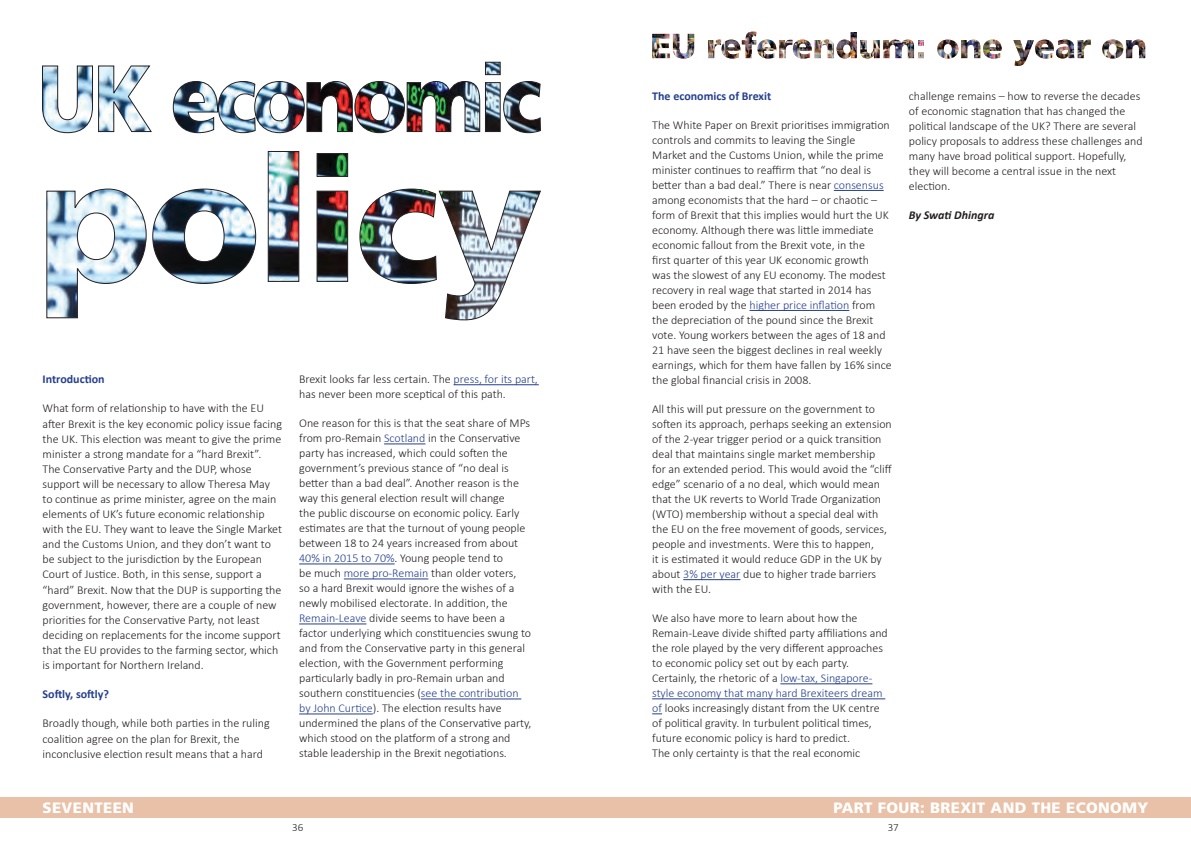
<style>
.page{position:relative;width:1191px;height:842px;background:#fff}
.page>*{position:absolute;margin:0;border:0;box-sizing:border-box;transform-origin:0 0}
.t1{font:900 15px "Frutiger";letter-spacing:.025em;color:#fff}
.t2{font:300 12px/15px "Calibri";color:#231f20}
.t3{font:700 12px "Calibri";color:#253f8e}
.t4{font:italic 700 12px "Calibri";color:#231f20}
.t5{font:300 11px "Calibri";color:#231f20}
.s1{color:#253f8e}
</style>
<div class="page">
<div style="left:0;top:797px;width:1191px;height:20px;background:#e9c1a8"></div>
<img style="left:652px;top:32px;width:272px;height:27px">
<img style="left:937px;top:40px;width:208px;height:26px">
<img style="left:46px;top:151px;width:495px;height:170px">
<img style="left:42px;top:62px;width:499px;height:71px">
<hr style="left:453px;top:384px;width:86px;height:1px;background:#253f8e">
<hr style="left:384px;top:444px;width:41px;height:1px;background:#253f8e">
<hr style="left:299px;top:564px;width:95px;height:1px;background:#253f8e">
<hr style="left:344px;top:579px;width:84px;height:1px;background:#253f8e">
<hr style="left:299px;top:624px;width:67px;height:1px;background:#253f8e">
<hr style="left:421px;top:699px;width:100px;height:1px;background:#253f8e">
<hr style="left:299px;top:714px;width:74px;height:1px;background:#253f8e">
<hr style="left:834px;top:190px;width:49px;height:1px;background:#253f8e">
<hr style="left:749px;top:310px;width:100px;height:1px;background:#253f8e">
<hr style="left:683px;top:579px;width:57px;height:1px;background:#253f8e">
<hr style="left:780px;top:683px;width:92px;height:1px;background:#253f8e">
<hr style="left:652px;top:698px;width:233px;height:1px;background:#253f8e">
<p class="t3" style="left:43px;top:372px;width:64px">Introduction</p>
<p class="t2" style="left:43px;top:400px;width:241px">What form of relationship to have with the EU after Brexit is the key economic policy issue facing the UK. This election was meant to give the prime minister a strong mandate for a “hard Brexit”.<br>The Conservative Party and the DUP, whose support will be necessary to allow Theresa May to continue as prime minister, agree on the main elements of UK’s future economic relationship with the EU. They want to leave the Single Market and the Customs Union, and they don’t want to be subject to the jurisdiction by the European Court of Justice. Both, in this sense, support a “hard” Brexit. Now that the DUP is supporting the government, however, there are a couple of new priorities for the Conservative Party, not least deciding on replacements for the income support that the EU provides to the farming sector, which is important for Northern Ireland.</p>
<p class="t3" style="left:43px;top:686px;width:68px">Softly, softly?</p>
<p class="t2" style="left:43px;top:715px;width:229px">Broadly though, while both parties in the ruling coalition agree on the plan for Brexit, the inconclusive election result means that a hard</p>
<p class="t2" style="left:299px;top:371px;width:240px">Brexit looks far less certain. The <span class="s1">press, for its part, </span>has never been more sceptical of this path.</p>
<p class="t2" style="left:299px;top:415px;width:234px">One reason for this is that the seat share of MPs from pro-Remain <span class="s1">Scotland</span> in the Conservative party has increased, which could soften the government’s previous stance of “no deal is better than a bad deal”. Another reason is the way this general election result will change<br>the public discourse on economic policy. Early estimates are that the turnout of young people between 18 to 24 years increased from about <span class="s1">40% in 2015 to 70%</span>. Young people tend to<br>be much <span class="s1">more pro-Remain</span> than older voters,<br>so a hard Brexit would ignore the wishes of a newly mobilised electorate. In addition, the <span class="s1">Remain-Leave</span> divide seems to have been a factor underlying which constituencies swung to and from the Conservative party in this general election, with the Government performing particularly badly in pro-Remain urban and southern constituencies (<span class="s1">see the contribution by John Curtice</span>). The election results have undermined the plans of the Conservative party, which stood on the platform of a strong and stable leadership in the Brexit negotiations.</p>
<p class="t3" style="left:652px;top:88px;width:121px">The economics of Brexit</p>
<p class="t2" style="left:652px;top:117px;width:241px">The White Paper on Brexit prioritises immigration controls and commits to leaving the Single Market and the Customs Union, while the prime minister continues to reaffirm that “no deal is better than a bad deal.” There is near <span class="s1">consensus </span>among economists that the hard – or chaotic – form of Brexit that this implies would hurt the UK economy. Although there was little immediate economic fallout from the Brexit vote, in the<br>first quarter of this year UK economic growth<br>was the slowest of any EU economy. The modest recovery in real wage that started in 2014 has been eroded by the <span class="s1">higher price inflation</span> from the depreciation of the pound since the Brexit vote. Young workers between the ages of 18 and 21 have seen the biggest declines in real weekly earnings, which for them have fallen by 16% since the global financial crisis in 2008.</p>
<p class="t2" style="left:652px;top:401px;width:241px">All this will put pressure on the government to soften its approach, perhaps seeking an extension of the 2-year trigger period or a quick transition deal that maintains single market membership for an extended period. This would avoid the “cliff edge” scenario of a no deal, which would mean that the UK reverts to World Trade Organization (WTO) membership without a special deal with the EU on the free movement of goods, services, people and investments. Were this to happen,<br>it is estimated it would reduce GDP in the UK by about <span class="s1">3% per year</span> due to higher trade barriers with the EU.</p>
<p class="t2" style="left:652px;top:610px;width:237px">We also have more to learn about how the Remain-Leave divide shifted party affiliations and the role played by the very different approaches to economic policy set out by each party.<br>Certainly, the rhetoric of a <span class="s1">low-tax, Singapore&shy;style economy that many hard Brexiteers dream of</span> looks increasingly distant from the UK centre of political gravity. In turbulent political times, future economic policy is hard to predict.<br>The only certainty is that the real economic</p>
<p class="t2" style="left:909px;top:88px;width:235px">challenge remains – how to reverse the decades of economic stagnation that has changed the political landscape of the UK? There are several policy proposals to address these challenges and many have broad political support. Hopefully, they will become a central issue in the next election.</p>
<p class="t4" style="left:909px;top:207px;width:87px">By Swati Dhingra</p>
<p class="t1" style="left:43px;top:798px;width:93px">SEVENTEEN</p>
<p class="t1" style="left:833px;top:798px;width:316px">PART FOUR: BREXIT AND THE ECONOMY</p>
<p class="t5" style="left:292px;top:821px;width:13px">36</p>
<p class="t5" style="left:887px;top:821px;width:13px">37</p>
</div>
